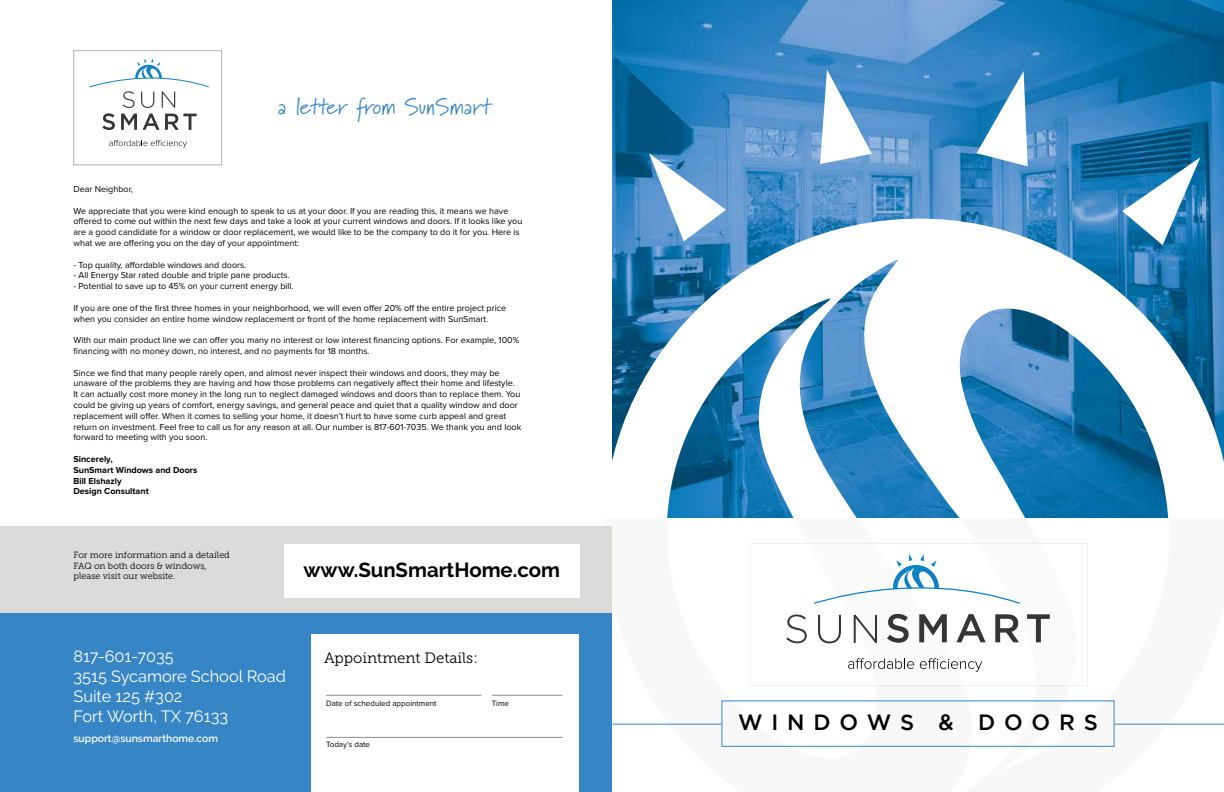
<style>
.page{position:relative;width:1224px;height:792px;background:#fff}
.page>*{position:absolute;margin:0;border:0;box-sizing:border-box;transform-origin:0 0}
.t1{font:23px "Marydale";color:#3685c4}
.t2{font:500 22px "Gotham";letter-spacing:.4em;color:#000}
.t3{font:700 20.3px "Raleway";color:#000}
.t4{font:16.3px/20px "Raleway";color:#fff}
.t5{font:15px "Museo Slab 300";color:#000}
.t6{font:600 10.3px "Raleway";color:#fff}
.t7{font:9px/10.8px "Proxima Nova";color:#000}
.t8{font:9px/10.8px "Museo Slab 300";color:#000}
.t9{font:700 9px/10.8px "Proxima Nova";color:#000}
.t10{font:8px "Proxima Nova";color:#000}
</style>
<div class="page">
<div style="left:0;top:612px;width:612px;height:180px;background:#3685c4"></div>
<img style="left:612px;top:0;width:612px;height:217px">
<svg style="left:1122px;top:157px;width:78px;height:60px"></svg>
<svg style="left:977px;top:71px;width:51px;height:95px"></svg>
<svg style="left:820px;top:70px;width:52px;height:94px"></svg>
<svg style="left:649px;top:153px;width:77px;height:64px"></svg>
<svg style="left:612px;top:217px;width:612px;height:301px"></svg>
<svg style="left:605px;top:612px;width:619px;height:135px"></svg>
<hr style="left:612px;top:724px;width:110px;height:1px;background:#3685c4">
<hr style="left:1114px;top:724px;width:110px;height:1px;background:#3685c4">
<div style="left:722px;top:701px;width:392px;height:46px;border:1px solid #3685c4"></div>
<svg style="left:89px;top:58px;width:120px;height:72px"></svg>
<svg style="left:109px;top:140px;width:78px;height:8px"></svg>
<div style="left:73px;top:50px;width:149px;height:115px;border:1px solid #b3b2b1"></div>
<div style="left:0;top:526px;width:612px;height:86px;background:#dbdbd9"></div>
<div style="left:284px;top:544px;width:296px;height:54px;background:#fff"></div>
<div style="left:750px;top:543px;width:338px;height:143px;background:#fff;border:1px solid #dbdbd9"></div>
<svg style="left:813px;top:554px;width:207px;height:50px"></svg>
<svg style="left:786px;top:614px;width:21px;height:29px"></svg>
<svg style="left:818px;top:615px;width:23px;height:28px"></svg>
<svg style="left:854px;top:615px;width:23px;height:28px"></svg>
<svg style="left:887px;top:614px;width:22px;height:29px"></svg>
<svg style="left:919px;top:614px;width:28px;height:28px"></svg>
<svg style="left:956px;top:614px;width:30px;height:28px"></svg>
<svg style="left:995px;top:614px;width:24px;height:28px"></svg>
<svg style="left:1027px;top:614px;width:23px;height:28px"></svg>
<svg style="left:848px;top:658px;width:66px;height:11px"></svg>
<svg style="left:920px;top:658px;width:62px;height:14px"></svg>
<div style="left:312px;top:635px;width:267px;height:157px;background:#fff"></div>
<hr style="left:326px;top:695px;width:156px;height:1px;background:#000">
<hr style="left:492px;top:695px;width:70px;height:1px;background:#000">
<hr style="left:326px;top:737px;width:236px;height:1px;background:#000">
<h1 class="t1" style="left:278px;top:93px;width:215px">a letter from SunSmart</h1>
<p class="t7" style="left:73px;top:184px;width:61px">Dear Neighbor,</p>
<p class="t7" style="left:73px;top:205px;width:450px">We appreciate that you were kind enough to speak to us at your door. If you are reading this, it means we have offered to come out within the next few days and take a look at your current windows and doors. If it looks like you are a good candidate for a window or door replacement, we would like to be the company to do it for you. Here is what we are offering you on the day of your appointment:</p>
<p class="t7" style="left:73px;top:259px;width:174px">- Top quality, affordable windows and doors.</p>
<p class="t7" style="left:73px;top:270px;width:218px">- All Energy Star rated double and triple pane products.</p>
<p class="t7" style="left:73px;top:281px;width:222px">- Potential to save up to 45% on your current energy bill.</p>
<p class="t7" style="left:73px;top:303px;width:434px">If you are one of the first three homes in your neighborhood, we will even offer 20% off the entire project price when you consider an entire home window replacement or front of the home replacement with SunSmart.</p>
<p class="t7" style="left:73px;top:335px;width:447px">With our main product line we can offer you many no interest or low interest financing options. For example, 100% financing with no money down, no interest, and no payments for 18 months.</p>
<p class="t7" style="left:73px;top:367px;width:449px">Since we find that many people rarely open, and almost never inspect their windows and doors, they may be unaware of the problems they are having and how those problems can negatively affect their home and lifestyle.<br>It can actually cost more money in the long run to neglect damaged windows and doors than to replace them. You could be giving up years of comfort, energy savings, and general peace and quiet that a quality window and door replacement will offer. When it comes to selling your home, it doesn’t hurt to have some curb appeal and great return on investment. Feel free to call us for any reason at all. Our number is 817-601-7035. We thank you and look forward to meeting with you soon.</p>
<p class="t9" style="left:73px;top:454px;width:126px">Sincerely,<br>SunSmart Windows and Doors<br>Bill Elshazly<br>Design Consultant</p>
<p class="t8" style="left:73px;top:549px;width:158px">For more information and a detailed<br>FAQ on both doors &amp; windows, please visit our website.</p>
<h3 class="t3" style="left:304px;top:558px;width:258px">www.SunSmartHome.com</h3>
<h3 class="t4" style="left:73px;top:646px;width:214px">817-601-7035<br>3515 Sycamore School Road<br>Suite 125 #302<br>Fort Worth, TX 76133</h3>
<p class="t6" style="left:73px;top:732px;width:146px">support@sunsmarthome.com</p>
<h3 class="t5" style="left:324px;top:650px;width:155px">Appointment Details:</h3>
<p class="t10" style="left:326px;top:698px;width:112px">Date of scheduled appointment</p>
<p class="t10" style="left:492px;top:698px;width:19px">Time</p>
<p class="t10" style="left:326px;top:740px;width:46px">Today’s date</p>
<h2 class="t2" style="left:738px;top:710px;width:361px">WINDOWS &amp; DOORS</h2>
</div>
